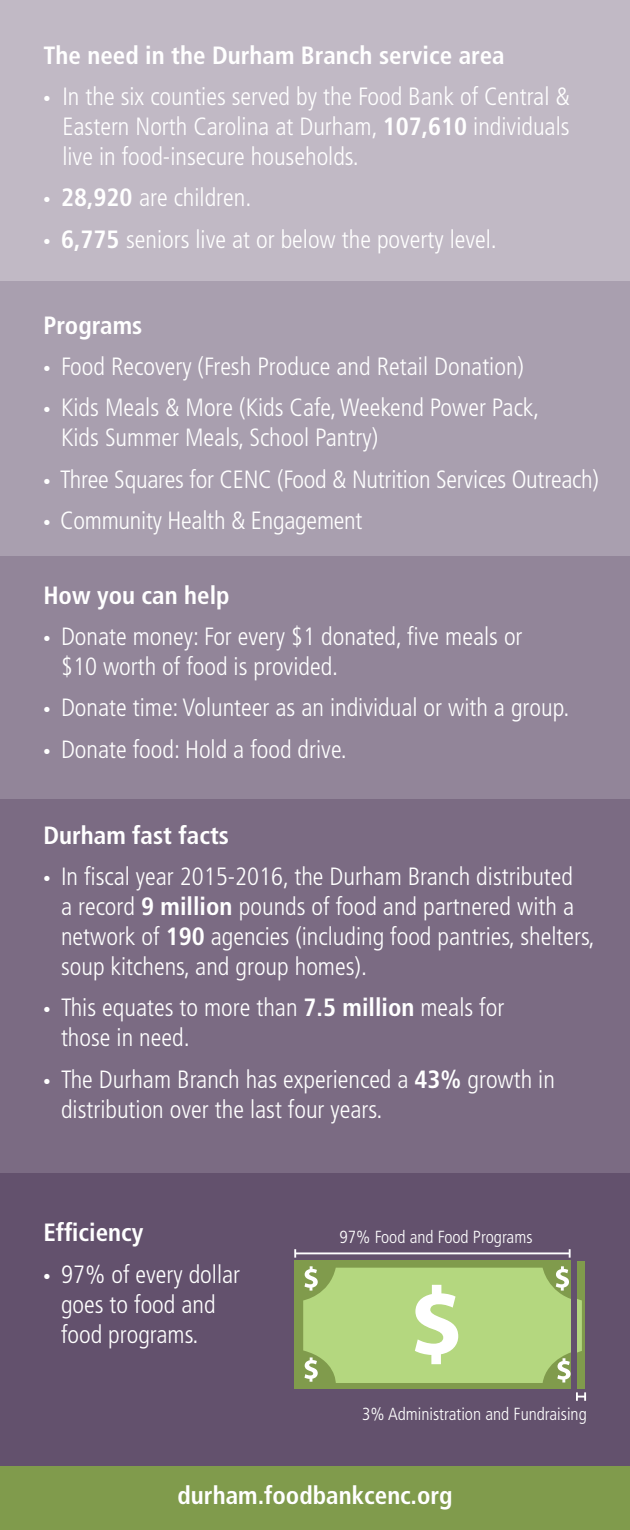
<style>
.page{position:relative;width:630px;height:1530px;background:#fff}
.page>*{position:absolute;margin:0;border:0;box-sizing:border-box;transform-origin:0 0}
.t1{font:300 condensed 25px/30px "Frutiger";color:#fff}
.t2{font:700 condensed 25px "Frutiger";color:#fff}
.t3{font:300 condensed 17.5px "Frutiger";color:#fff}
.s1{font-family:"Myriad Pro";font-weight:400;font-stretch:normal}
.s2{font-weight:700}
</style>
<div class="page">
<div style="left:0;top:0;width:630px;height:281px;background:#c1b9c5"></div>
<div style="left:0;top:281px;width:630px;height:275px;background:#a99faf"></div>
<div style="left:0;top:556px;width:630px;height:245px;background:#928599"></div>
<div style="left:0;top:799px;width:630px;height:380px;background:#7b6b83"></div>
<div style="left:0;top:1174px;width:630px;height:304px;background:#63516d"></div>
<div style="left:0;top:1466px;width:630px;height:64px;background:#809b4c"></div>
<div style="left:294px;top:1261px;width:277px;height:128px;background:#809b4c"></div>
<svg style="left:303px;top:1266px;width:268px;height:117px"></svg>
<div style="left:577px;top:1261px;width:8px;height:127px;background:#809b4c"></div>
<svg style="left:577px;top:1299px;width:5px;height:54px"></svg>
<hr style="left:295px;top:1252px;width:275px;height:2px;background:#fff">
<svg style="left:294px;top:1249px;width:2px;height:9px"></svg>
<svg style="left:569px;top:1249px;width:2px;height:9px"></svg>
<svg style="left:576px;top:1392px;width:10px;height:9px"></svg>
<p class="t2" style="left:43px;top:40px;width:463px">The need in the Durham Branch service area</p>
<p class="t1" style="left:62px;top:82px;width:509px;text-align:justify;text-indent:-19px"><span class="s1">•</span> In the six counties served by the Food Bank of Central &amp; Eastern North Carolina at Durham, <span class="s2">107,610</span> individuals live in food-insecure households.</p>
<p class="t1" style="left:43px;top:183px;width:210px"><span class="s1">•</span> <span class="s2">28,920</span> are children.</p>
<p class="t1" style="left:43px;top:224px;width:455px"><span class="s1">•</span> <span class="s2">6,775</span> seniors live at or below the poverty level.</p>
<p class="t2" style="left:43px;top:310px;width:101px">Programs</p>
<p class="t1" style="left:43px;top:352px;width:482px"><span class="s1">•</span> Food Recovery (Fresh Produce and Retail Donation)</p>
<p class="t1" style="left:61px;top:393px;width:480px;text-indent:-18px"><span class="s1">•</span> Kids Meals &amp; More (Kids Cafe, Weekend Power Pack,<br>Kids Summer Meals, School Pantry)</p>
<p class="t1" style="left:43px;top:464px;width:557px"><span class="s1">•</span> Three Squares for CENC (Food &amp; Nutrition Services Outreach)</p>
<p class="t1" style="left:43px;top:505px;width:321px"><span class="s1">•</span> Community Health &amp; Engagement</p>
<p class="t2" style="left:43px;top:580px;width:188px">How you can help</p>
<p class="t1" style="left:61px;top:622px;width:463px;text-indent:-18px"><span class="s1">•</span> Donate money: For every $1 donated, five meals or $10 worth of food is provided.</p>
<p class="t1" style="left:43px;top:693px;width:528px"><span class="s1">•</span> Donate time: Volunteer as an individual or with a group.</p>
<p class="t1" style="left:43px;top:734px;width:305px"><span class="s1">•</span> Donate food: Hold a food drive.</p>
<p class="t2" style="left:43px;top:820px;width:187px">Durham fast facts</p>
<p class="t1" style="left:61px;top:862px;width:535px;text-indent:-18px"><span class="s1">•</span> In fiscal year 2015-2016, the Durham Branch distributed<br>a record <span class="s2">9 million</span> pounds of food and partnered with a network of <span class="s2">190</span> agencies (including food pantries, shelters, soup kitchens, and group homes).</p>
<p class="t1" style="left:61px;top:993px;width:445px;text-indent:-18px"><span class="s1">•</span> This equates to more than <span class="s2">7.5 million</span> meals for those in need.</p>
<p class="t1" style="left:61px;top:1064px;width:495px;text-indent:-18px"><span class="s1">•</span> The Durham Branch has experienced a <span class="s2">43%</span> growth in distribution over the last four years.</p>
<p class="t2" style="left:43px;top:1218px;width:102px">Efficiency</p>
<p class="t1" style="left:61px;top:1259px;width:181px;text-indent:-18px"><span class="s1">•</span> 97% of every dollar goes to food and food programs.</p>
<p class="t3" style="left:339px;top:1227px;width:195px">97% Food and Food Programs</p>
<p class="t3" style="left:362px;top:1404px;width:226px">3% Administration and Fundraising</p>
<p class="t2" style="left:178px;top:1480px;width:276px">durham.foodbankcenc.org</p>
</div>
